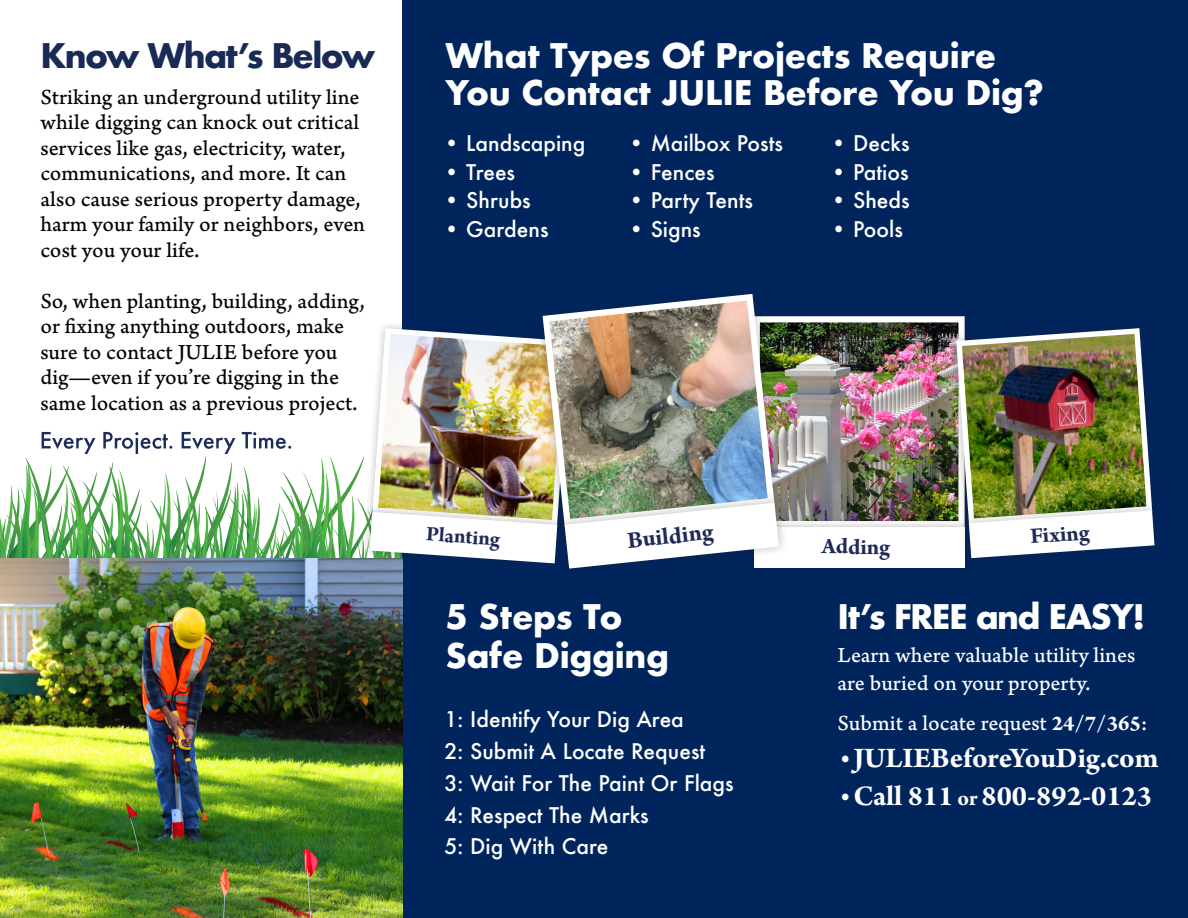
<style>
.page{position:relative;width:1188px;height:918px;background:#fff}
.page>*{position:absolute;margin:0;border:0;box-sizing:border-box;transform-origin:0 0}
.t1{font:700 33px/37.5px "Futura";letter-spacing:-.01em;color:#fff}
.t2{font:700 33px "Futura";letter-spacing:-.05em;color:#fff}
.t3{font:700 33px "Futura";letter-spacing:-.05em;color:#192a57}
.t4{font:700 30px "Arno Pro";color:#fff}
.t5{font:700 24.75px "Arno Pro";color:#1f2a57}
.t6{font:700 23.25px "Arno Pro";color:#1f2a57}
.t7{font:22.5px/25.5px "Arno Pro Caption";color:#040503}
.t8{font:22.5px/28.5px "Arno Pro Caption";color:#fff}
.t9{font:700 21.75px "Arno Pro";color:#1f2a57}
.t10{font:500 21px "Futura";color:#fff}
.s1{font-family:"Arno Pro";font-weight:700}
.s2{font-family:"Futura";font-weight:500;font-size:21px}
.s3{font-size:22.5px}
</style>
<div class="page">
<div style="left:402px;top:0;width:786px;height:918px;background:#00255d"></div>
<img style="left:0;top:569px;width:402px;height:349px">
<div style="left:746px;top:308px;width:226px;height:227px;background:#012459"></div>
<img style="left:784px;top:323px;width:164px;height:196px">
<div style="left:754px;top:316px;width:211px;height:211px;border:6px solid #fff"></div>
<div style="left:746px;top:519px;width:226px;height:57px;background:#231f20;opacity:.3"></div>
<div style="left:754px;top:527px;width:211px;height:41px;background:#fff"></div>
<div style="left:362px;top:504px;width:203px;height:67px;background:#231f20;opacity:.3"></div>
<div style="left:534px;top:285px;width:250px;height:250px;background:#231f20;opacity:.3"></div>
<svg style="left:539px;top:290px;width:239px;height:35px"></svg>
<div style="left:555px;top:494px;width:233px;height:84px;background:#231f20;opacity:.3"></div>
<div style="left:948px;top:320px;width:213px;height:213px;background:#231f20;opacity:.3"></div>
<div style="left:960px;top:502px;width:203px;height:65px;background:#00255d"></div>
<img style="left:953px;top:325px;width:202px;height:233px">
<img style="left:0;top:325px;width:779px;height:244px">
<p class="t3" style="left:40px;top:32px;width:336px">Know What’s Below</p>
<p class="t1" style="left:446px;top:37px;width:600px">What Types Of Projects Require<br>You Contact JULIE Before You Dig?</p>
<p class="t10" style="left:444px;top:129px;width:143px">• Landscaping</p>
<p class="t10" style="left:444px;top:157px;width:73px">• Trees</p>
<p class="t10" style="left:444px;top:186px;width:88px">• Shrubs</p>
<p class="t10" style="left:444px;top:215px;width:106px">• Gardens</p>
<p class="t7" style="left:40px;top:85px;width:326px">Striking an underground utility line while digging can knock out critical services like gas, electricity, water, communications, and more. It can also cause serious property damage, harm your family or neighbors, even cost you your life.</p>
<p class="t7" style="left:40px;top:289px;width:326px">So, when planting, building, adding, or fixing anything outdoors, make sure to contact JULIE before you dig—even if you’re digging in the same location as a previous project.</p>
<p class="t10" style="left:628px;top:129px;width:156px">• Mailbox Posts</p>
<p class="t10" style="left:628px;top:157px;width:88px">• Fences</p>
<p class="t10" style="left:628px;top:186px;width:126px">• Party Tents</p>
<p class="t10" style="left:628px;top:215px;width:74px">• Signs</p>
<p class="t10" style="left:831px;top:129px;width:80px">• Decks</p>
<p class="t10" style="left:831px;top:157px;width:79px">• Patios</p>
<p class="t10" style="left:831px;top:186px;width:80px">• Sheds</p>
<p class="t10" style="left:831px;top:215px;width:74px">• Pools</p>
<p class="t9" style="left:427px;top:521px;width:76px;rotate:4deg">Planting</p>
<p class="t5" style="left:626px;top:526px;width:88px;rotate:-6deg">Building</p>
<p class="t6" style="left:1029px;top:523px;width:61px;rotate:-4deg">Fixing</p>
<p class="t6" style="left:822px;top:533px;width:70px;rotate:1deg">Adding</p>
<p class="t1" style="left:446px;top:597px;width:225px;line-height:39px">5 Steps To<br>Safe Digging</p>
<p class="t10" style="left:444px;top:705px;width:241px">1: Identify Your Dig Area</p>
<p class="t10" style="left:444px;top:737px;width:262px">2: Submit A Locate Request</p>
<p class="t10" style="left:444px;top:769px;width:291px">3: Wait For The Paint Or Flags</p>
<p class="t10" style="left:444px;top:800px;width:206px">4: Respect The Marks</p>
<p class="t10" style="left:444px;top:832px;width:165px">5: Dig With Care</p>
<p class="t2" style="left:838px;top:592px;width:309px">It’s FREE and EASY!</p>
<p class="t8" style="left:838px;top:642px;width:299px">Learn where valuable utility lines are buried on your property.</p>
<p class="t8" style="left:838px;top:710px;width:312px">Submit a locate request <span class="s1">24/7/365</span>:</p>
<p class="t4" style="left:838px;top:741px;width:322px"><span class="s2">•</span>JULIEBeforeYouDig.com</p>
<p class="t4" style="left:838px;top:778px;width:316px"><span class="s2">•</span>Call 811 <span class="s3">or</span> 800-892-0123</p>
</div>
